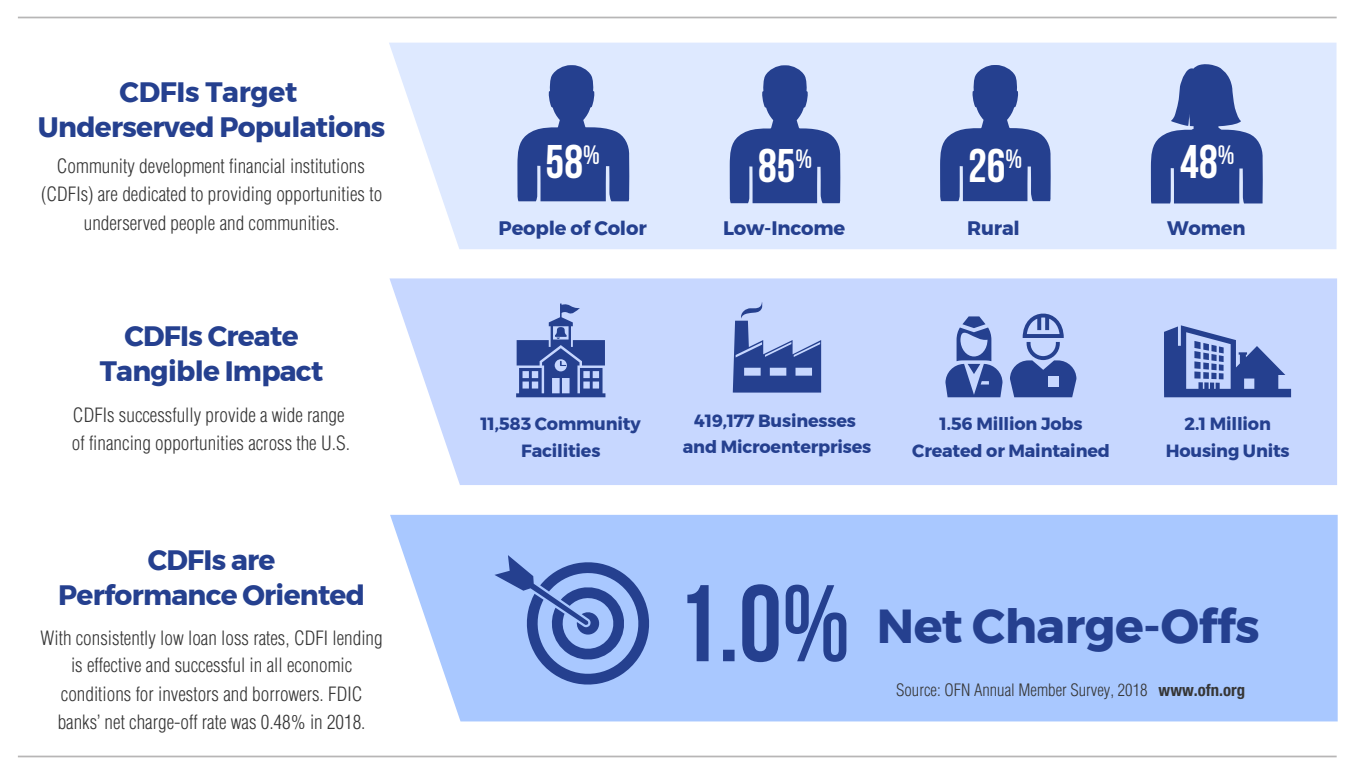
<style>
.page{position:relative;width:1348px;height:760px;background:#fff}
.page>*{position:absolute;margin:0;border:0;box-sizing:border-box;transform-origin:0 0}
.t1{font:700 108.67px "Bebas Neue";color:#25408f}
.t2{font:700 47.6px "Montserrat";letter-spacing:-.01em;color:#25408f}
.t3{font:700 47.25px "Bebas Neue";color:#fff}
.t4{font:47.25px "Bebas Neue";color:#fff}
.t5{font:700 28px/35px "Montserrat";letter-spacing:-.025em;color:#25408f;text-align:center}
.t6{font:700 19.43px "Montserrat";letter-spacing:-.01em;color:#25408f}
.t7{font:300 condensed 19.25px/28px "Helvetica";color:#363636;text-align:center}
.t8{font:700 17.68px/26.2px "Montserrat";letter-spacing:-.01em;color:#25408f;text-align:center}
.t9{font:300 condensed 16.62px "Helvetica";color:#363636}
.s1{font-family:"Helvetica Neue LT Std";font-weight:700}
</style>
<div class="page">
<div style="left:390px;top:515px;width:947px;height:206px;background:#a9c8ff"></div>
<div style="left:389px;top:278px;width:948px;height:207px;background:#c7d7ff"></div>
<div style="left:389px;top:43px;width:947px;height:206px;background:#dee9ff"></div>
<svg style="left:940px;top:65px;width:110px;height:136px;background:#657bb6"></svg>
<svg style="left:1150px;top:64px;width:112px;height:139px;background:#5d73b1"></svg>
<svg style="left:517px;top:65px;width:112px;height:136px;background:#667bb6"></svg>
<svg style="left:729px;top:65px;width:111px;height:138px;background:#677cb7"></svg>
<svg style="left:494px;top:555px;width:155px;height:130px;background:#7c9ad9"></svg>
<hr style="left:18px;top:17px;width:1318px;height:1px;background:#b7b6b6">
<svg style="left:733px;top:302px;width:88px;height:90px;background:#778dc8"></svg>
<svg style="left:516px;top:302px;width:89px;height:95px;background:#758bc6"></svg>
<svg style="left:1164px;top:325px;width:127px;height:72px;background:#7187c3"></svg>
<svg style="left:945px;top:316px;width:57px;height:81px;background:#788ec8"></svg>
<svg style="left:1010px;top:305px;width:66px;height:92px;background:#7e93cd"></svg>
<div style="left:1048px;top:376px;width:11px;height:10px;background:#c7d7ff"></div>
<hr style="left:18px;top:755px;width:1318px;height:2px;background:#b7b6b6">
<h3 class="t5" style="left:38px;top:74px;width:349px">CDFIs Target<br>Underserved Populations</h3>
<p class="t7" style="left:41px;top:152px;width:342px">Community development financial institutions (CDFIs) are dedicated to providing opportunities to underserved people and communities.</p>
<h3 class="t5" style="left:100px;top:319px;width:225px">CDFIs Create<br>Tangible Impact</h3>
<p class="t7" style="left:72px;top:401px;width:279px;text-align:left">CDFIs successfully provide a wide range of financing opportunities across the U.S.</p>
<h3 class="t5" style="left:58px;top:543px;width:308px">CDFIs are<br>Performance Oriented</h3>
<p class="t7" style="left:41px;top:625px;width:344px;line-height:26.6px">With consistently low loan loss rates, CDFI lending is effective and successful in all economic</p>
<p class="t7" style="left:58px;top:680px;width:309px;text-align:left">conditions for investors and borrowers. FDIC banks’ net charge-off rate was 0.48% in 2018.</p>
<h3 class="t4" style="left:545px;top:136px;width:56px">58<sup>%</sup></h3>
<h3 class="t3" style="left:758px;top:139px;width:56px">85<sup>%</sup></h3>
<h3 class="t3" style="left:968px;top:139px;width:56px">26<sup>%</sup></h3>
<h3 class="t4" style="left:1180px;top:136px;width:56px">48<sup>%</sup></h3>
<p class="t6" style="left:498px;top:212px;width:150px">People of Color</p>
<p class="t6" style="left:1167px;top:212px;width:80px">Women</p>
<p class="t6" style="left:967px;top:212px;width:54px">Rural</p>
<p class="t6" style="left:723px;top:212px;width:124px">Low-Income</p>
<p class="t8" style="left:683px;top:407px;width:190px">419,177 Businesses and Microenterprises</p>
<p class="t8" style="left:481px;top:411px;width:161px">11,583 Community<br>Facilities</p>
<p class="t8" style="left:1165px;top:411px;width:125px">2.1 Million<br>Housing Units</p>
<p class="t8" style="left:912px;top:411px;width:199px">1.56 Million Jobs<br>Created or Maintained</p>
<h1 class="t1" style="left:675px;top:564px;width:176px">1.0%</h1>
<h2 class="t2" style="left:876px;top:587px;width:384px">Net Charge-Offs</h2>
<p class="t9" style="left:896px;top:679px;width:350px">Source: OFN Annual Member Survey, 2018 <span class="s1">www.ofn.org</span></p>
</div>
